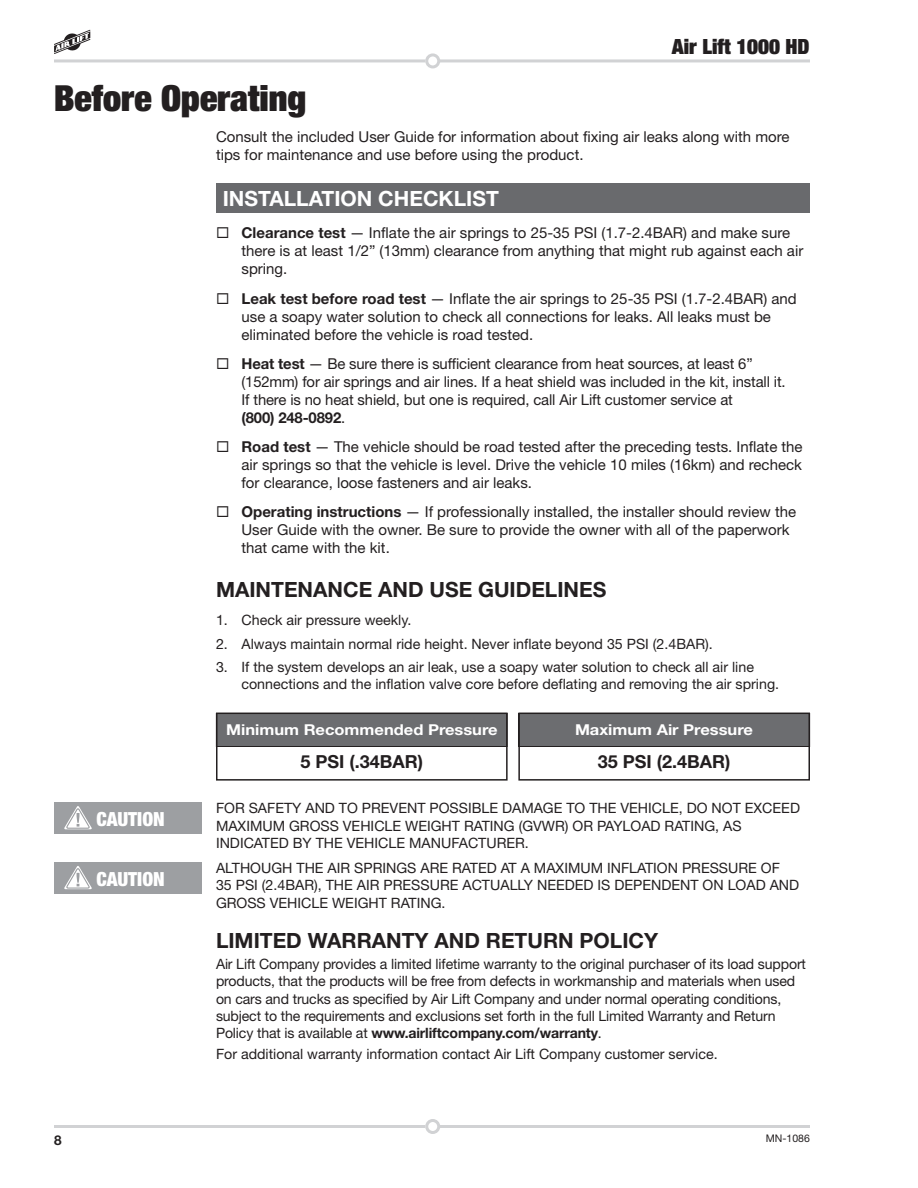
<style>
.page{position:relative;width:918px;height:1188px;background:#fff}
.page>*{position:absolute;margin:0;border:0;box-sizing:border-box;transform-origin:0 0}
.Section_Header{font:900 expanded 36px "Helvetica Neue";color:#231f20}
.section_subhead{font:700 21px "Helvetica Neue";color:#231f20}
.section_subhead-2{font:700 21px "Helvetica Neue";color:#fff}
.t1{font:900 expanded 21px "Helvetica Neue";color:#231f20}
.Section_Header-2{font:900 condensed 19.5px "Helvetica Neue";color:#fff}
.t2{font:700 18px "Helvetica Neue";color:#231f20}
.Hanging_indent{font:15px/18px "Helvetica Neue";color:#231f20}
.body_text{font:15px/18px "Helvetica Neue";color:#231f20}
.t3{font:700 15px "Helvetica Neue";color:#fff;scale:1.1 1}
.body_text-2{font:14.25px/17.1px "Helvetica Neue";letter-spacing:-.01em;color:#231f20}
.Danger_text{font:14.25px/17.1px "Helvetica Neue";color:#231f20}
.Hanging_indent-2{font:14.25px/17.1px "Helvetica Neue";color:#231f20}
.t4{font:700 13.5px "Helvetica Neue";color:#231f20}
.t5{font:10.5px "Helvetica Neue";color:#231f20}
.s1{font-weight:700}
</style>
<div class="page">
<hr style="left:439px;top:59px;width:371px;height:3px;background:#d1d2d4">
<div style="left:425px;top:53px;width:15px;height:15px;border:3px solid #d1d2d4;border-radius:50%"></div>
<hr style="left:54px;top:59px;width:371px;height:3px;background:#d1d2d4">
<hr style="left:439px;top:1125px;width:371px;height:3px;background:#d1d2d4">
<div style="left:425px;top:1119px;width:15px;height:15px;border:3px solid #d1d2d4;border-radius:50%"></div>
<hr style="left:54px;top:1125px;width:371px;height:3px;background:#d1d2d4">
<svg style="left:54px;top:30px;width:37px;height:24px"></svg>
<div style="left:216px;top:183px;width:594px;height:30px;background:#696a6d"></div>
<div style="left:54px;top:802px;width:148px;height:31px;background:#9d9fa2"></div>
<svg style="left:64px;top:806px;width:28px;height:24px"></svg>
<div style="left:54px;top:862px;width:148px;height:31px;background:#9d9fa2"></div>
<svg style="left:64px;top:866px;width:28px;height:24px"></svg>
<div style="left:518px;top:713px;width:292px;height:33px;background:#6c6d70"></div>
<div style="left:518px;top:713px;width:292px;height:34px;border:1px solid #231f20"></div>
<div style="left:216px;top:713px;width:291px;height:33px;background:#6c6d70"></div>
<div style="left:216px;top:713px;width:292px;height:34px;border:1px solid #231f20"></div>
<div style="left:216px;top:713px;width:292px;height:68px;border:2px solid #231f20"></div>
<div style="left:518px;top:713px;width:292px;height:68px;border:2px solid #231f20"></div>
<p class="Section_Header" style="left:54px;top:76px;width:254px">Before Operating</p>
<h2 class="t1" style="left:672px;top:33px;width:139px">Air Lift 1000 HD</h2>
<p class="body_text" style="left:216px;top:127px;width:575px">Consult the included User Guide for information about fixing air leaks along with more tips for maintenance and use before using the product.</p>
<p class="section_subhead-2" style="left:223px;top:185px;width:278px">INSTALLATION CHECKLIST</p>
<p class="Hanging_indent" style="left:242px;top:224px;width:563px;text-indent:-26px">◻ <span class="s1">Clearance test</span> — Inflate the air springs to 25-35 PSI (1.7-2.4BAR) and make sure there is at least 1/2” (13mm) clearance from anything that might rub against each air spring.</p>
<p class="Hanging_indent" style="left:242px;top:289px;width:557px;text-indent:-26px">◻ <span class="s1">Leak test before road test</span> — Inflate the air springs to 25-35 PSI (1.7-2.4BAR) and use a soapy water solution to check all connections for leaks. All leaks must be eliminated before the vehicle is road tested.</p>
<p class="Hanging_indent" style="left:242px;top:354px;width:546px;text-indent:-26px">◻ <span class="s1">Heat test</span> — Be sure there is sufficient clearance from heat sources, at least 6” (152mm) for air springs and air lines. If a heat shield was included in the kit, install it.<br>If there is no heat shield, but one is required, call Air Lift customer service at<br><span class="s1">(800) 248-0892</span>.</p>
<p class="Hanging_indent" style="left:242px;top:438px;width:563px;text-align:justify;text-indent:-26px">◻ <span class="s1">Road test</span> — The vehicle should be road tested after the preceding tests. Inflate the air springs so that the vehicle is level. Drive the vehicle 10 miles (16km) and recheck for clearance, loose fasteners and air leaks.</p>
<p class="Hanging_indent" style="left:242px;top:503px;width:556px;text-indent:-26px">◻ <span class="s1">Operating instructions</span> — If professionally installed, the installer should review the<br>User Guide with the owner. Be sure to provide the owner with all of the paperwork that came with the kit.</p>
<p class="section_subhead" style="left:216px;top:577px;width:392px">MAINTENANCE AND USE GUIDELINES</p>
<p class="Hanging_indent-2" style="left:216px;top:611px;width:197px">1. Check air pressure weekly.</p>
<p class="Hanging_indent-2" style="left:216px;top:635px;width:498px">2. Always maintain normal ride height. Never inflate beyond 35 PSI (2.4BAR).</p>
<p class="Hanging_indent-2" style="left:242px;top:659px;width:539px;text-indent:-26px">3. If the system develops an air leak, use a soapy water solution to check all air line connections and the inflation valve core before deflating and removing the air spring.</p>
<p class="Section_Header-2" style="left:96px;top:807px;width:70px">CAUTION</p>
<p class="Section_Header-2" style="left:96px;top:867px;width:70px">CAUTION</p>
<p class="t3" style="left:226px;top:720px;width:248px">Minimum Recommended Pressure</p>
<p class="t3" style="left:575px;top:720px;width:163px">Maximum Air Pressure</p>
<p class="t2" style="left:301px;top:750px;width:124px">5 PSI (.34BAR)</p>
<p class="t2" style="left:598px;top:750px;width:134px">35 PSI (2.4BAR)</p>
<p class="Danger_text" style="left:216px;top:800px;width:586px">FOR SAFETY AND TO PREVENT POSSIBLE DAMAGE TO THE VEHICLE, DO NOT EXCEED<br>MAXIMUM GROSS VEHICLE WEIGHT RATING (GVWR) OR PAYLOAD RATING, AS<br>INDICATED BY THE VEHICLE MANUFACTURER.</p>
<p class="Danger_text" style="left:216px;top:860px;width:585px">ALTHOUGH THE AIR SPRINGS ARE RATED AT A MAXIMUM INFLATION PRESSURE OF<br>35 PSI (2.4BAR), THE AIR PRESSURE ACTUALLY NEEDED IS DEPENDENT ON LOAD AND<br>GROSS VEHICLE WEIGHT RATING.</p>
<p class="section_subhead" style="left:216px;top:927px;width:444px">LIMITED WARRANTY AND RETURN POLICY</p>
<p class="body_text-2" style="left:216px;top:956px;width:592px">Air Lift Company provides a limited lifetime warranty to the original purchaser of its load support products, that the products will be free from defects in workmanship and materials when used on cars and trucks as specified by Air Lift Company and under normal operating conditions, subject to the requirements and exclusions set forth in the full Limited Warranty and Return Policy that is available at <span class="s1">www.airliftcompany.com/warranty</span>.</p>
<p class="body_text-2" style="left:216px;top:1045px;width:503px">For additional warranty information contact Air Lift Company customer service.</p>
<p class="t4" style="left:54px;top:1131px;width:9px">8</p>
<p class="t5" style="left:766px;top:1132px;width:46px">MN-1086</p>
</div>
